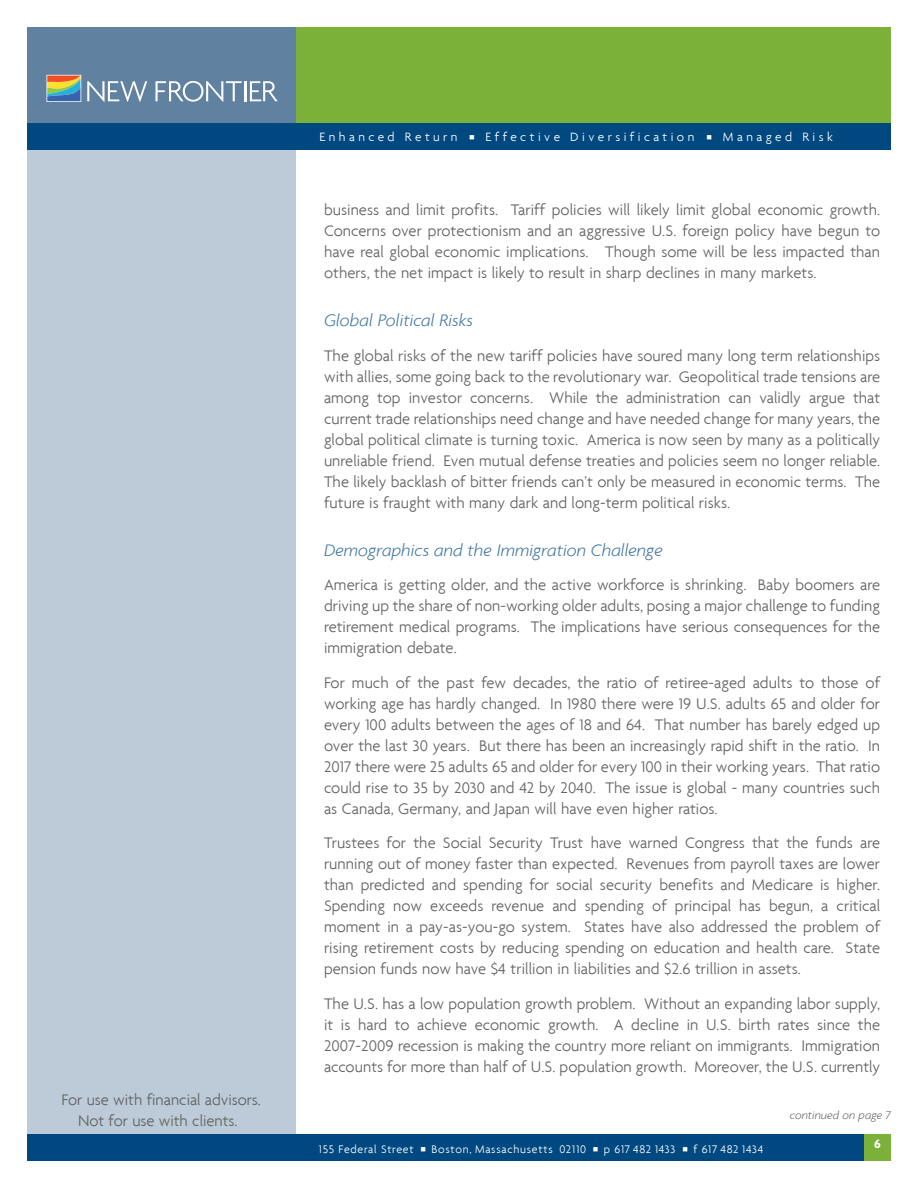
<style>
.page{position:relative;width:918px;height:1188px;background:#fff}
.page>*{position:absolute;margin:0;border:0;box-sizing:border-box;transform-origin:0 0}
.t1{font:italic 300 18px "Agenda";letter-spacing:.005em;color:#4076a0}
.t2{font:300 16.5px/21px "Agenda";letter-spacing:.005em;color:#636466;text-align:justify}
.t3{font:300 13.05px "Agenda";letter-spacing:.265em;color:#fff}
.t4{font:700 12.75px "Agenda";color:#fff}
.t5{font:italic 300 12px "Agenda";letter-spacing:.005em;color:#636466}
.t6{font:300 11.85px "Agenda";letter-spacing:.065em;color:#fff}
</style>
<div class="page">
<div style="left:27px;top:27px;width:864px;height:108px;background:#7bb138"></div>
<div style="left:27px;top:27px;width:268px;height:108px;background:#6082a0"></div>
<div style="left:47px;top:75px;width:34px;height:27px;border:1px solid #fff"></div>
<svg style="left:87px;top:81px;width:60px;height:21px"></svg>
<svg style="left:156px;top:81px;width:86px;height:21px"></svg>
<hr style="left:244px;top:81px;width:2px;height:20px;background:#fff">
<svg style="left:250px;top:81px;width:28px;height:20px"></svg>
<svg style="left:47px;top:76px;width:33px;height:25px"></svg>
<div style="left:27px;top:123px;width:268px;height:1038px;background:#bccbd7"></div>
<div style="left:27px;top:1134px;width:864px;height:27px;background:#004880"></div>
<div style="left:27px;top:123px;width:864px;height:27px;background:#004880"></div>
<div style="left:864px;top:1134px;width:27px;height:27px;background:#7bb138"></div>
<p class="t2" style="left:62px;top:1089px;width:201px;text-align:center">For use with financial advisors.<br>Not for use with clients.</p>
<p class="t3" style="left:319px;top:129px;width:140px">Enhanced Return</p>
<p class="t3" style="left:485px;top:129px;width:210px">Effective Diversification</p>
<p class="t3" style="left:723px;top:129px;width:111px">Managed Risk</p>
<p class="t2" style="left:324px;top:199px;width:558px">business and limit profits. Tariff policies will likely limit global economic growth.<br>Concerns over protectionism and an aggressive U.S. foreign policy have begun to have real global economic implications. Though some will be less impacted than others, the net impact is likely to result in sharp declines in many markets.</p>
<p class="t1" style="left:324px;top:310px;width:151px">Global Political Risks</p>
<p class="t2" style="left:324px;top:345px;width:558px">The global risks of the new tariff policies have soured many long term relationships with allies, some going back to the revolutionary war. Geopolitical trade tensions are among top investor concerns. While the administration can validly argue that current trade relationships need change and have needed change for many years, the global political climate is turning toxic. America is now seen by many as a politically unreliable friend. Even mutual defense treaties and policies seem no longer reliable.<br>The likely backlash of bitter friends can’t only be measured in economic terms. The future is fraught with many dark and long-term political risks.</p>
<p class="t1" style="left:324px;top:540px;width:340px">Demographics and the Immigration Challenge</p>
<p class="t2" style="left:324px;top:574px;width:558px">America is getting older, and the active workforce is shrinking. Baby boomers are driving up the share of non-working older adults, posing a major challenge to funding retirement medical programs. The implications have serious consequences for the immigration debate.</p>
<p class="t2" style="left:324px;top:672px;width:558px">For much of the past few decades, the ratio of retiree-aged adults to those of working age has hardly changed. In 1980 there were 19 U.S. adults 65 and older for every 100 adults between the ages of 18 and 64. That number has barely edged up over the last 30 years. But there has been an increasingly rapid shift in the ratio. In 2017 there were 25 adults 65 and older for every 100 in their working years. That ratio could rise to 35 by 2030 and 42 by 2040. The issue is global - many countries such as Canada, Germany, and Japan will have even higher ratios.</p>
<p class="t2" style="left:324px;top:832px;width:558px">Trustees for the Social Security Trust have warned Congress that the funds are running out of money faster than expected. Revenues from payroll taxes are lower than predicted and spending for social security benefits and Medicare is higher.<br>Spending now exceeds revenue and spending of principal has begun, a critical moment in a pay-as-you-go system. States have also addressed the problem of rising retirement costs by reducing spending on education and health care. State pension funds now have $4 trillion in liabilities and $2.6 trillion in assets.</p>
<p class="t2" style="left:324px;top:993px;width:558px">The U.S. has a low population growth problem. Without an expanding labor supply, it is hard to achieve economic growth. A decline in U.S. birth rates since the 2007-2009 recession is making the country more reliant on immigrants. Immigration accounts for more than half of U.S. population growth. Moreover, the U.S. currently</p>
<p class="t6" style="left:319px;top:1142px;width:96px">155 Federal Street</p>
<p class="t6" style="left:432px;top:1142px;width:156px">Boston, Massachusetts 02110</p>
<p class="t6" style="left:604px;top:1142px;width:73px">p 617 482 1433</p>
<p class="t6" style="left:694px;top:1142px;width:71px">f 617 482 1434</p>
<p class="t5" style="left:790px;top:1108px;width:103px">continued on page 7</p>
<p class="t4" style="left:874px;top:1136px;width:8px">6</p>
</div>
